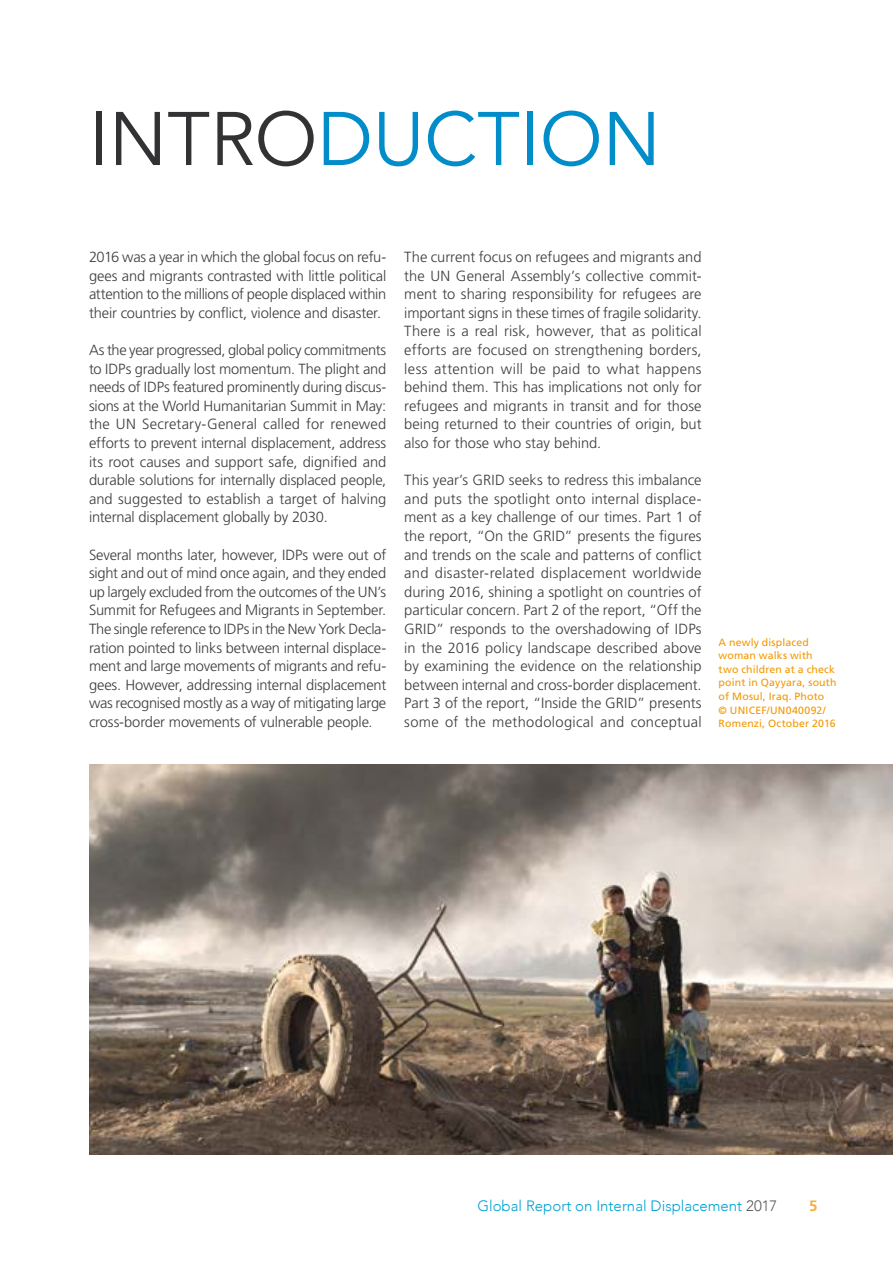
<style>
.page{position:relative;width:893px;height:1263px;background:#fff}
.page>*{position:absolute;margin:0;border:0;box-sizing:border-box;transform-origin:0 0}
.t1{font:75px "Avenir";color:#008dc9}
.t2{font:300 15px "Avenir";color:#00a2d3}
.t3{font:700 15px "Frutiger LT Std";color:#f7ad42}
.t4{font:300 14.7px/18.6px "Frutiger LT Std";letter-spacing:-.005em;color:#3d3d3d}
.t5{font:10.5px/13.5px "Frutiger LT Std";letter-spacing:.015em;color:#f39800}
.s1{color:#323234}
.s2{color:#58585a}
</style>
<div class="page">
<img style="left:89px;top:764px;width:804px;height:391px">
<h1 class="t1" style="left:89px;top:95px;width:573px"><span class="s1">INTRO</span>DUCTION</h1>
<p class="t4" style="left:89px;top:248px;width:299px;text-align:justify">2016 was a year in which the global focus on refu&shy;gees and migrants contrasted with little political attention to the millions of people displaced within their countries by conflict, violence and disaster.</p>
<p class="t4" style="left:89px;top:341px;width:299px;text-align:justify">As the year progressed, global policy commitments to IDPs gradually lost momentum. The plight and needs of IDPs featured prominently during discus&shy;sions at the World Humanitarian Summit in May: the UN Secretary-General called for renewed efforts to prevent internal displacement, address its root causes and support safe, dignified and durable solutions for internally displaced people, and suggested to establish a target of halving internal displacement globally by 2030.</p>
<p class="t4" style="left:89px;top:545px;width:299px">Several months later, however, IDPs were out of sight and out of mind once again, and they ended up largely excluded from the outcomes of the UN’s Summit for Refugees and Migrants in September.<br>The single reference to IDPs in the New York Decla&shy;ration pointed to links between internal displace&shy;ment and large movements of migrants and refu&shy;gees. However, addressing internal displacement was recognised mostly as a way of mitigating large cross-border movements of vulnerable people.</p>
<p class="t4" style="left:404px;top:248px;width:299px">The current focus on refugees and migrants and the UN General Assembly’s collective commit&shy;ment to sharing responsibility for refugees are important signs in these times of fragile solidarity.<br>There is a real risk, however, that as political efforts are focused on strengthening borders, less attention will be paid to what happens behind them. This has implications not only for refugees and migrants in transit and for those being returned to their countries of origin, but also for those who stay behind.</p>
<p class="t4" style="left:404px;top:471px;width:299px">This year’s GRID seeks to redress this imbalance and puts the spotlight onto internal displace&shy;ment as a key challenge of our times. Part 1 of the report, “On the GRID” presents the figures and trends on the scale and patterns of conflict and disaster-related displacement worldwide during 2016, shining a spotlight on countries of particular concern. Part 2 of the report, “Off the GRID” responds to the overshadowing of IDPs in the 2016 policy landscape described above by examining the evidence on the relationship between internal and cross-border displacement.<br>Part 3 of the report, “Inside the GRID” presents some of the methodological and conceptual</p>
<p class="t5" style="left:719px;top:636px;width:119px">A newly displaced woman walks with<br>two children at a check point in Qayyara, south of Mosul, Iraq. Photo<br>© UNICEF/UN040092/<br>Romenzi, October 2016</p>
<p class="t2" style="left:477px;top:1196px;width:301px">Global Report on Internal Displacement <span class="s2">2017</span></p>
<p class="t3" style="left:809px;top:1196px;width:10px">5</p>
</div>
